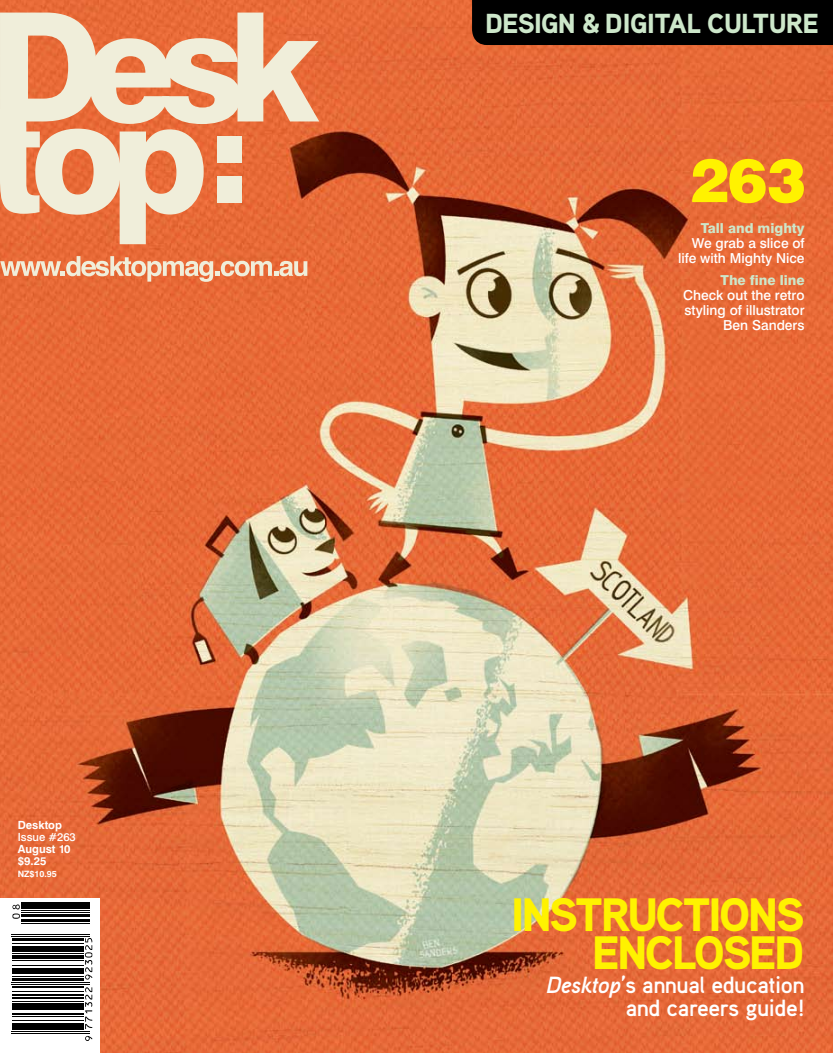
<style>
.page{position:relative;width:833px;height:1053px;background:#fff}
.page>*{position:absolute;margin:0;border:0;box-sizing:border-box;transform-origin:0 0}
.t1{font:900 60px "Swiss 721 BT";color:#fff200}
.t2{font:900 46.75px/38.6px "Aaux Pro";letter-spacing:-.055em;color:#fff200;text-align:right}
.t3{font:900 27.5px "Aaux Pro";letter-spacing:-.02em;color:#cde7ca}
.t4{font:700 23.38px/23.4px "Aaux Pro";letter-spacing:-.02em;color:#fff;text-align:right}
.t5{font:500 13.75px/15px "Swiss 721 BT";color:#fff;text-align:right}
.t6{font:800 13.75px "Swiss 721 BT";color:#cde7ca}
.t7{font:700 11.25px/11.9px "Swiss 721 BT";color:#fff}
.t8{font:500 11.25px "Swiss 721 BT";color:#fff}
.t9{font:700 8.75px "Swiss 721 BT";color:#fff}
.s1{font-style:italic}
</style>
<div class="page">
<img style="left:0;top:0;width:833px;height:1052px">
<div style="left:0;top:898px;width:99px;height:154px;background:#fff"></div>
<svg style="left:11px;top:905px;width:82px;height:136px"></svg>
<hr style="left:12px;top:1032px;width:78px;height:1px;background:#000">
<hr style="left:12px;top:1030px;width:78px;height:1px;background:#000">
<hr style="left:12px;top:1026px;width:71px;height:3px;background:#000">
<hr style="left:12px;top:1023px;width:71px;height:2px;background:#000">
<hr style="left:12px;top:1019px;width:71px;height:1px;background:#000">
<hr style="left:12px;top:1015px;width:71px;height:1px;background:#000">
<hr style="left:12px;top:1012px;width:71px;height:2px;background:#000">
<hr style="left:12px;top:1008px;width:71px;height:2px;background:#000">
<hr style="left:12px;top:1003px;width:71px;height:4px;background:#000">
<hr style="left:12px;top:1001px;width:71px;height:1px;background:#000">
<hr style="left:12px;top:996px;width:71px;height:2px;background:#000">
<hr style="left:12px;top:993px;width:71px;height:2px;background:#000">
<hr style="left:12px;top:990px;width:71px;height:1px;background:#000">
<hr style="left:12px;top:986px;width:71px;height:2px;background:#000">
<hr style="left:12px;top:984px;width:78px;height:1px;background:#000">
<hr style="left:12px;top:982px;width:78px;height:1px;background:#000">
<hr style="left:12px;top:977px;width:71px;height:3px;background:#000">
<hr style="left:12px;top:975px;width:71px;height:1px;background:#000">
<hr style="left:12px;top:971px;width:71px;height:2px;background:#000">
<hr style="left:12px;top:968px;width:71px;height:2px;background:#000">
<hr style="left:12px;top:965px;width:71px;height:1px;background:#000">
<hr style="left:12px;top:960px;width:71px;height:1px;background:#000">
<hr style="left:12px;top:955px;width:71px;height:3px;background:#000">
<hr style="left:12px;top:952px;width:71px;height:1px;background:#000">
<hr style="left:12px;top:949px;width:71px;height:2px;background:#000">
<hr style="left:12px;top:946px;width:71px;height:2px;background:#000">
<hr style="left:12px;top:943px;width:71px;height:1px;background:#000">
<hr style="left:12px;top:937px;width:71px;height:3px;background:#000">
<hr style="left:12px;top:935px;width:78px;height:1px;background:#000">
<hr style="left:12px;top:933px;width:78px;height:1px;background:#000">
<hr style="left:21px;top:922px;width:69px;height:1px;background:#000">
<hr style="left:21px;top:919px;width:69px;height:2px;background:#000">
<hr style="left:21px;top:914px;width:69px;height:2px;background:#000">
<hr style="left:21px;top:911px;width:69px;height:1px;background:#000">
<hr style="left:21px;top:909px;width:69px;height:1px;background:#000">
<hr style="left:21px;top:906px;width:69px;height:2px;background:#000">
<hr style="left:21px;top:902px;width:69px;height:3px;background:#000">
<svg style="left:85px;top:1035px;width:7px;height:5px"></svg>
<svg style="left:85px;top:987px;width:7px;height:42px"></svg>
<svg style="left:85px;top:937px;width:7px;height:42px"></svg>
<svg style="left:12px;top:904px;width:8px;height:14px"></svg>
<div style="left:472px;top:0;width:361px;height:45px;background:#000"></div>
<svg style="left:0;top:13px;width:319px;height:231px;background:#e9a784"></svg>
<div style="left:217px;top:136px;width:25px;height:27px;background:#f0eeda"></div>
<div style="left:217px;top:176px;width:25px;height:26px;background:#f0eeda"></div>
<svg style="left:0;top:256px;width:307px;height:26px;background:#ea976f"></svg>
<p class="t7" style="left:18px;top:818px;width:46px">Desktop</p>
<p class="t8" style="left:18px;top:830px;width:60px">Issue #263</p>
<p class="t7" style="left:18px;top:842px;width:54px">August 10 $9.25</p>
<p class="t9" style="left:18px;top:868px;width:41px">NZ$10.95</p>
<h3 class="t3" style="left:485px;top:6px;width:335px">DESIGN &amp; DIGITAL CULTURE</h3>
<h1 class="t1" style="left:690px;top:144px;width:117px">263</h1>
<p class="t6" style="left:701px;top:219px;width:105px">Tall and mighty</p>
<p class="t5" style="left:678px;top:235px;width:128px">We grab a slice of life with Mighty Nice</p>
<p class="t6" style="left:720px;top:271px;width:86px">The fine line</p>
<p class="t5" style="left:683px;top:287px;width:123px">Check out the retro styling of illustrator<br>Ben Sanders</p>
<h2 class="t2" style="left:511px;top:893px;width:295px">INSTRUCTIONS<br>ENCLOSED</h2>
<h3 class="t4" style="left:546px;top:972px;width:260px"><span class="s1">Desktop</span>’s annual education and careers guide!</h3>
</div>
